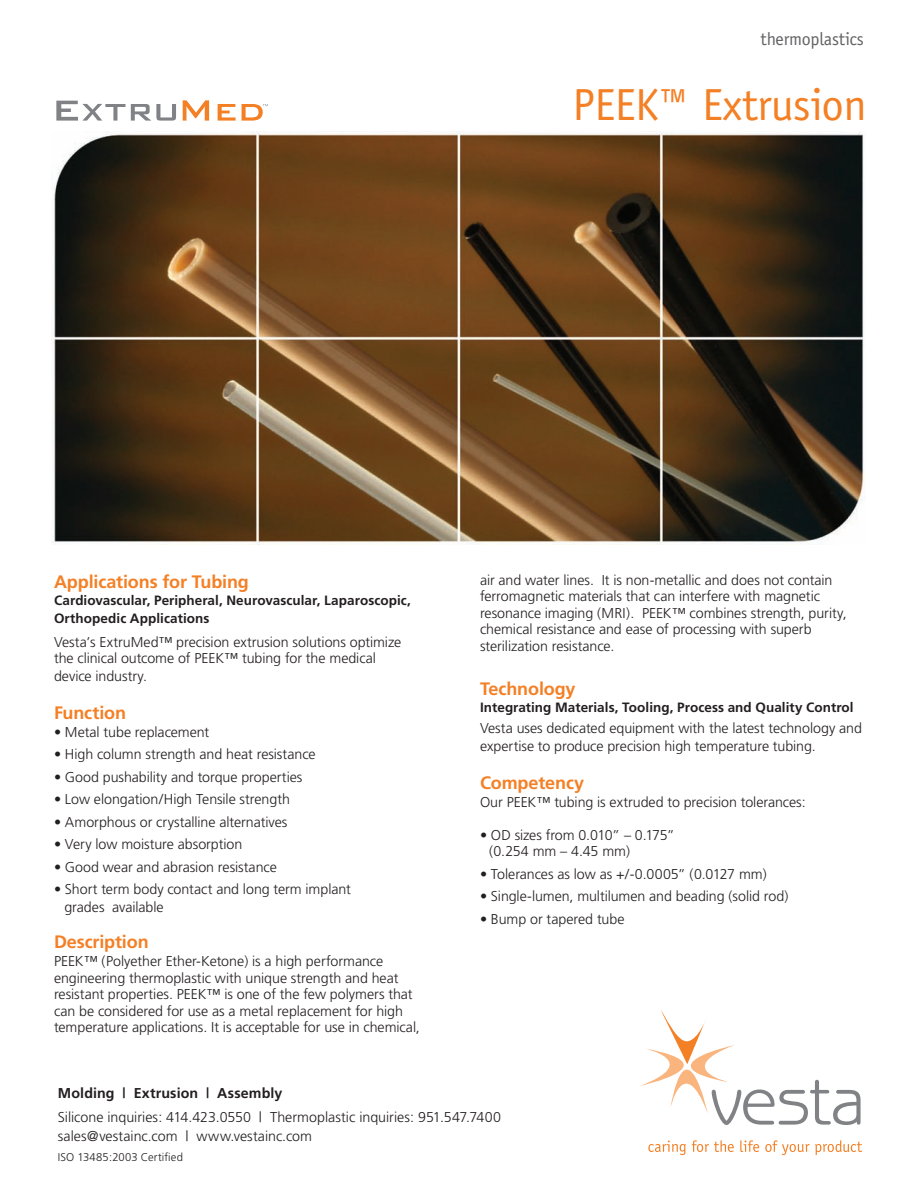
<style>
.page{position:relative;width:918px;height:1188px;background:#fff}
.page>*{position:absolute;margin:0;border:0;box-sizing:border-box;transform-origin:0 0}
.t1{font:45px "Officina Sans";letter-spacing:-.01em;color:#f48026}
.t2{font:700 18px "Frutiger";letter-spacing:-.005em;color:#f48026}
.t3{font:18px "Officina Sans";letter-spacing:-.01em;color:#636366}
.t4{font:300 14.25px/16.5px "Frutiger";letter-spacing:-.005em;color:#231f20}
.t5{font:700 14.25px "Frutiger";letter-spacing:.01em;color:#231f20}
.t6{font:700 13.5px/18px "Frutiger";letter-spacing:.005em;color:#231f20}
.t7{font:300 11.25px "Frutiger";letter-spacing:.015em;color:#231f20}
</style>
<div class="page">
<svg style="left:640px;top:1010px;width:221px;height:115px"></svg>
<svg style="left:648px;top:1140px;width:38px;height:15px"></svg>
<svg style="left:692px;top:1140px;width:42px;height:12px"></svg>
<svg style="left:740px;top:1140px;width:19px;height:12px"></svg>
<svg style="left:765px;top:1140px;width:97px;height:15px"></svg>
<svg style="left:56px;top:101px;width:69px;height:20px"></svg>
<svg style="left:131px;top:104px;width:45px;height:17px"></svg>
<svg style="left:183px;top:100px;width:26px;height:21px"></svg>
<svg style="left:218px;top:104px;width:18px;height:17px"></svg>
<svg style="left:242px;top:104px;width:26px;height:17px"></svg>
<img style="left:51px;top:132px;width:813px;height:413px">
<p class="t3" style="left:761px;top:28px;width:105px">thermoplastics</p>
<h1 class="t1" style="left:572px;top:78px;width:296px">PEEK™ Extrusion</h1>
<p class="t2" style="left:54px;top:571px;width:196px">Applications for Tubing</p>
<p class="t6" style="left:54px;top:591px;width:359px">Cardiovascular, Peripheral, Neurovascular, Laparoscopic,<br>Orthopedic Applications</p>
<p class="t4" style="left:54px;top:634px;width:349px">Vesta’s ExtruMed™ precision extrusion solutions optimize the clinical outcome of PEEK™ tubing for the medical</p>
<p class="t4" style="left:54px;top:668px;width:95px">device industry.</p>
<p class="t2" style="left:54px;top:702px;width:74px">Function</p>
<p class="t4" style="left:54px;top:724px;width:157px">• Metal tube replacement</p>
<p class="t4" style="left:54px;top:746px;width:263px">• High column strength and heat resistance</p>
<p class="t4" style="left:54px;top:769px;width:250px">• Good pushability and torque properties</p>
<p class="t4" style="left:54px;top:791px;width:237px">• Low elongation/High Tensile strength</p>
<p class="t4" style="left:54px;top:814px;width:235px">• Amorphous or crystalline alternatives</p>
<p class="t4" style="left:54px;top:836px;width:190px">• Very low moisture absorption</p>
<p class="t4" style="left:54px;top:859px;width:224px">• Good wear and abrasion resistance</p>
<p class="t4" style="left:64px;top:880px;width:288px;line-height:18px;text-indent:-10px">• Short term body contact and long term implant grades available</p>
<p class="t2" style="left:54px;top:932px;width:96px">Description</p>
<p class="t4" style="left:54px;top:953px;width:367px">PEEK™ (Polyether Ether-Ketone) is a high performance engineering thermoplastic with unique strength and heat resistant properties. PEEK™ is one of the few polymers that can be considered for use as a metal replacement for high temperature applications. It is acceptable for use in chemical,</p>
<p class="t4" style="left:480px;top:571px;width:368px">air and water lines. It is non-metallic and does not contain ferromagnetic materials that can interfere with magnetic resonance imaging (MRI). PEEK™ combines strength, purity, chemical resistance and ease of processing with superb sterilization resistance.</p>
<p class="t2" style="left:480px;top:678px;width:97px">Technology</p>
<p class="t6" style="left:480px;top:698px;width:375px">Integrating Materials, Tooling, Process and Quality Control</p>
<p class="t4" style="left:480px;top:719px;width:384px;line-height:18px">Vesta uses dedicated equipment with the latest technology and expertise to produce precision high temperature tubing.</p>
<p class="t2" style="left:480px;top:772px;width:106px">Competency</p>
<p class="t4" style="left:480px;top:793px;width:327px">Our PEEK™ tubing is extruded to precision tolerances:</p>
<p class="t4" style="left:489px;top:826px;width:187px;text-indent:-9px">• OD sizes from 0.010” – 0.175” (0.254 mm – 4.45 mm)</p>
<p class="t4" style="left:480px;top:865px;width:288px">• Tolerances as low as +/-0.0005” (0.0127 mm)</p>
<p class="t4" style="left:480px;top:888px;width:310px">• Single-lumen, multilumen and beading (solid rod)</p>
<p class="t4" style="left:480px;top:910px;width:146px">• Bump or tapered tube</p>
<p class="t5" style="left:58px;top:1085px;width:226px">Molding | Extrusion | Assembly</p>
<p class="t4" style="left:58px;top:1107px;width:445px;line-height:19.5px">Silicone inquiries: 414.423.0550 | Thermoplastic inquiries: 951.547.7400 sales@vestainc.com | www.vestainc.com</p>
<p class="t7" style="left:58px;top:1151px;width:127px">ISO 13485:2003 Certified</p>
</div>
